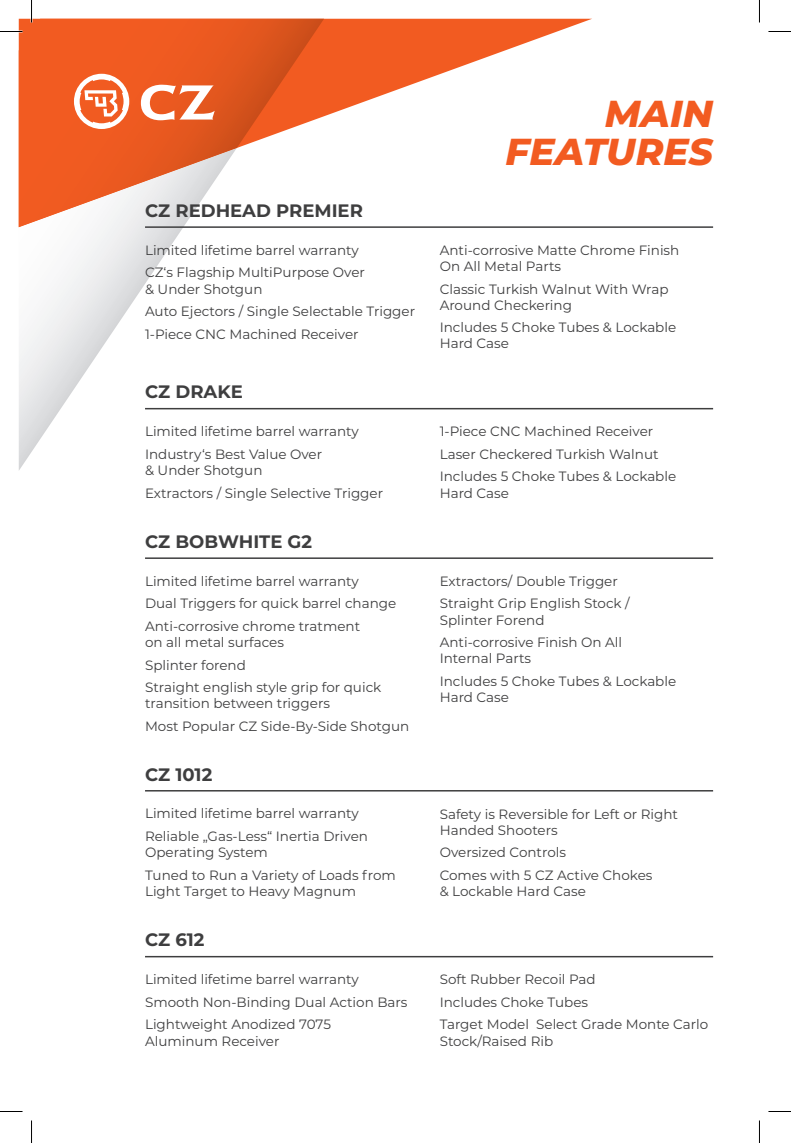
<style>
.page{position:relative;width:791px;height:1143px;background:#fff}
.page>*{position:absolute;margin:0;border:0;box-sizing:border-box;transform-origin:0 0}
.t1{font:italic 800 37.5px/37.5px "Montserrat";color:#f25b21;text-align:right}
.t2{font:700 18px "Montserrat";color:#3e3e3f}
.t3{font:13.5px/22.5px "Montserrat";color:#3e3e3f}
</style>
<div class="page">
<svg style="left:324px;top:19px;width:268px;height:98px"></svg>
<svg style="left:19px;top:227px;width:218px;height:243px"></svg>
<svg style="left:19px;top:19px;width:305px;height:208px"></svg>
<svg style="left:141px;top:85px;width:73px;height:35px"></svg>
<svg style="left:74px;top:74px;width:55px;height:55px"></svg>
<hr style="left:145px;top:226px;width:567px;height:2px;background:#3e3e3f">
<hr style="left:145px;top:408px;width:567px;height:1px;background:#3e3e3f">
<hr style="left:145px;top:557px;width:567px;height:2px;background:#3e3e3f">
<hr style="left:145px;top:790px;width:567px;height:2px;background:#3e3e3f">
<hr style="left:145px;top:956px;width:567px;height:1px;background:#3e3e3f">
<svg style="left:0;top:31px;width:22px;height:1px"></svg>
<svg style="left:768px;top:31px;width:22px;height:1px"></svg>
<svg style="left:0;top:1111px;width:22px;height:1px"></svg>
<svg style="left:768px;top:1111px;width:22px;height:1px"></svg>
<svg style="left:31px;top:0;width:1px;height:22px"></svg>
<svg style="left:31px;top:1120px;width:1px;height:23px"></svg>
<h2 class="t2" style="left:145px;top:198px;width:219px">CZ REDHEAD PREMIER</h2>
<p class="t3" style="left:145px;top:238px;width:221px">Limited lifetime barrel warranty<br>CZ‘s Flagship MultiPurpose Over</p>
<p class="t3" style="left:145px;top:277px;width:271px">&amp; Under Shotgun<br>Auto Ejectors / Single Selectable Trigger<br>1-Piece CNC Machined Receiver</p>
<h2 class="t2" style="left:145px;top:379px;width:99px">CZ DRAKE</h2>
<p class="t3" style="left:145px;top:420px;width:215px">Limited lifetime barrel warranty<br>Industry‘s Best Value Over</p>
<p class="t3" style="left:145px;top:459px;width:239px">&amp; Under Shotgun<br>Extractors / Single Selective Trigger</p>
<h2 class="t2" style="left:145px;top:529px;width:168px">CZ BOBWHITE G2</h2>
<p class="t3" style="left:145px;top:569px;width:253px">Limited lifetime barrel warranty<br>Dual Triggers for quick barrel change<br>Anti-corrosive chrome tratment</p>
<p class="t3" style="left:145px;top:631px;width:238px">on all metal surfaces<br>Splinter forend<br>Straight english style grip for quick</p>
<p class="t3" style="left:145px;top:692px;width:265px">transition between triggers<br>Most Popular CZ Side-By-Side Shotgun</p>
<h2 class="t2" style="left:145px;top:761px;width:69px">CZ 1012</h2>
<p class="t3" style="left:145px;top:802px;width:224px">Limited lifetime barrel warranty<br>Reliable „Gas-Less“ Inertia Driven</p>
<p class="t3" style="left:145px;top:841px;width:252px">Operating System<br>Tuned to Run a Variety of Loads from</p>
<p class="t3" style="left:145px;top:879px;width:212px">Light Target to Heavy Magnum</p>
<h2 class="t2" style="left:145px;top:927px;width:61px">CZ 612</h2>
<p class="t3" style="left:145px;top:968px;width:264px">Limited lifetime barrel warranty<br>Smooth Non-Binding Dual Action Bars<br>Lightweight Anodized 7075</p>
<p class="t3" style="left:145px;top:1029px;width:136px">Aluminum Receiver</p>
<h1 class="t1" style="left:505px;top:93px;width:209px">MAIN<br>FEATURES</h1>
<p class="t3" style="left:439px;top:241px;width:241px;line-height:16.2px">Anti-corrosive Matte Chrome Finish<br>On All Metal Parts</p>
<p class="t3" style="left:439px;top:280px;width:230px;line-height:16.2px">Classic Turkish Walnut With Wrap<br>Around Checkering</p>
<p class="t3" style="left:439px;top:319px;width:238px;line-height:16.2px">Includes 5 Choke Tubes &amp; Lockable<br>Hard Case</p>
<p class="t3" style="left:439px;top:420px;width:238px">1-Piece CNC Machined Receiver<br>Laser Checkered Turkish Walnut<br>Includes 5 Choke Tubes &amp; Lockable</p>
<p class="t3" style="left:439px;top:481px;width:71px">Hard Case</p>
<p class="t3" style="left:439px;top:569px;width:191px">Extractors/ Double Trigger<br>Straight Grip English Stock /</p>
<p class="t3" style="left:439px;top:608px;width:184px">Splinter Forend<br>Anti-corrosive Finish On All</p>
<p class="t3" style="left:439px;top:647px;width:238px">Internal Parts<br>Includes 5 Choke Tubes &amp; Lockable</p>
<p class="t3" style="left:439px;top:686px;width:71px">Hard Case</p>
<p class="t3" style="left:439px;top:805px;width:240px;line-height:16.2px">Safety is Reversible for Left or Right<br>Handed Shooters</p>
<p class="t3" style="left:439px;top:841px;width:214px">Oversized Controls<br>Comes with 5 CZ Active Chokes</p>
<p class="t3" style="left:439px;top:879px;width:147px">&amp; Lockable Hard Case</p>
<p class="t3" style="left:439px;top:968px;width:270px">Soft Rubber Recoil Pad<br>Includes Choke Tubes<br>Target Model Select Grade Monte Carlo</p>
<p class="t3" style="left:439px;top:1029px;width:115px">Stock/Raised Rib</p>
</div>
